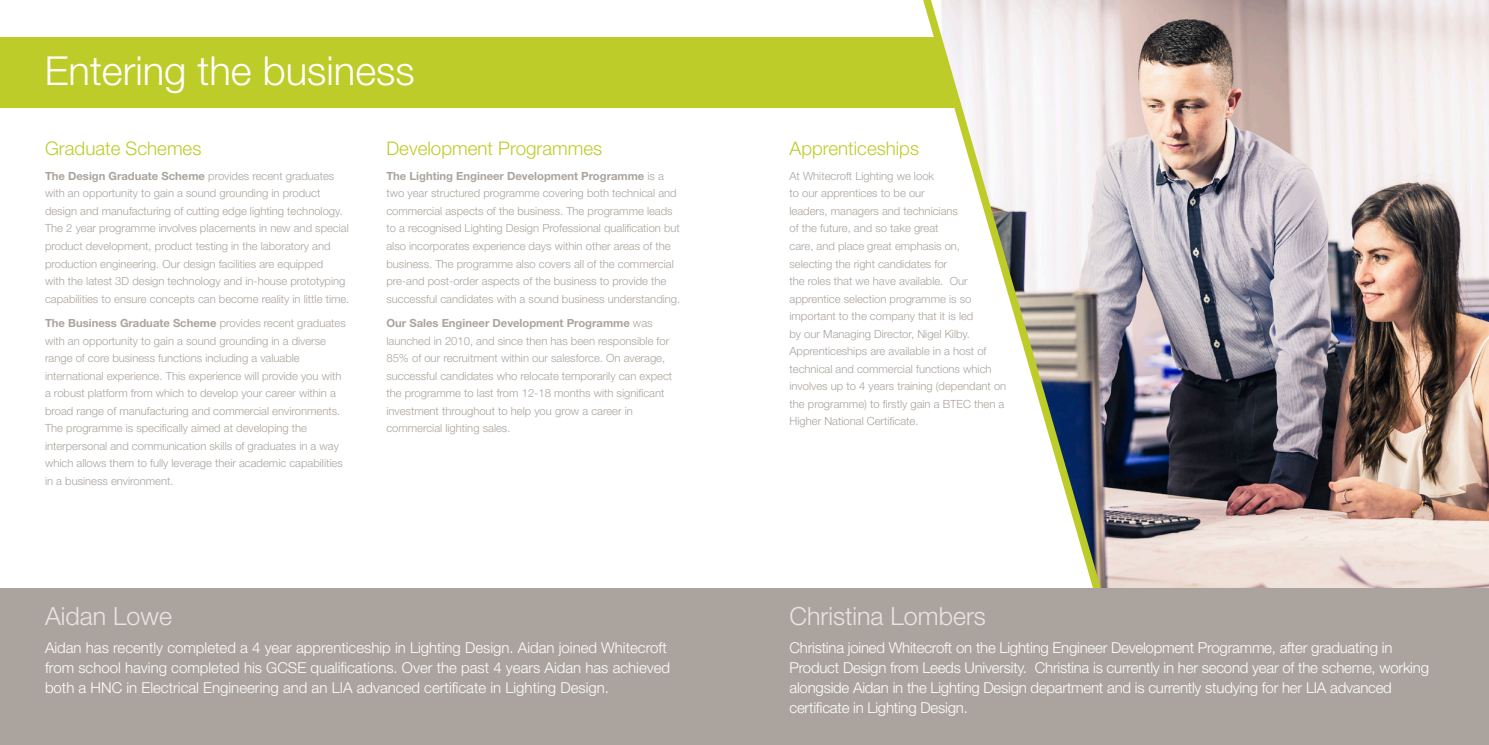
<style>
.page{position:relative;width:1489px;height:745px;background:#fff}
.page>*{position:absolute;margin:0;border:0;box-sizing:border-box;transform-origin:0 0}
.Page_Title{font:300 40px "Helvetica Neue LT Std";color:#fff}
.Extract_Title{font:300 25px "Helvetica Neue LT Std";color:#e8e5e3}
.Para_Headers_15pt{font:300 18.75px "Helvetica Neue LT Std";color:#becc2a}
.Extract{font:300 15px/20px "Helvetica Neue LT Std";letter-spacing:-.015em;color:#fff}
.Body_Text{font:300 11.25px/17.5px "Helvetica Neue LT Std";color:#aba49e}
.Para_Headers_15pt-2{font:300 11.25px/17.5px "Helvetica Neue LT Std";color:#aba49e}
.s1{font-weight:700}
</style>
<div class="page">
<div style="left:0;top:37px;width:1488px;height:71px;background:#becc2a"></div>
<img style="left:1155px;top:0;width:333px;height:588px">
<svg style="left:923px;top:0;width:232px;height:588px"></svg>
<div style="left:0;top:588px;width:1488px;height:156px;background:#aba49e"></div>
<p class="Page_Title" style="left:45px;top:46px;width:371px">Entering the business</p>
<p class="Para_Headers_15pt" style="left:45px;top:137px;width:158px">Graduate Schemes</p>
<p class="Para_Headers_15pt-2" style="left:45px;top:167px;width:306px"><span class="s1">The Design Graduate Scheme</span> provides recent graduates with an opportunity to gain a sound grounding in product design and manufacturing of cutting edge lighting technology.<br>The 2 year programme involves placements in new and special product development, product testing in the laboratory and production engineering. Our design facilities are equipped<br>with the latest 3D design technology and in-house prototyping capabilities to ensure concepts can become reality in little time.</p>
<p class="Para_Headers_15pt-2" style="left:45px;top:314px;width:302px"><span class="s1">The Business Graduate Scheme</span> provides recent graduates with an opportunity to gain a sound grounding in a diverse range of core business functions including a valuable international experience. This experience will provide you with a robust platform from which to develop your career within a broad range of manufacturing and commercial environments.<br>The programme is specifically aimed at developing the interpersonal and communication skills of graduates in a way which allows them to fully leverage their academic capabilities in a business environment.</p>
<p class="Para_Headers_15pt" style="left:386px;top:137px;width:217px">Development Programmes</p>
<p class="Body_Text" style="left:386px;top:167px;width:295px"><span class="s1">The Lighting Engineer Development Programme</span> is a two year structured programme covering both technical and commercial aspects of the business. The programme leads to a recognised Lighting Design Professional qualification but also incorporates experience days within other areas of the business. The programme also covers all of the commercial pre-and post-order aspects of the business to provide the successful candidates with a sound business understanding.</p>
<p class="Body_Text" style="left:386px;top:314px;width:287px"><span class="s1">Our Sales Engineer Development Programme</span> was launched in 2010, and since then has been responsible for 85% of our recruitment within our salesforce. On average, successful candidates who relocate temporarily can expect the programme to last from 12-18 months with significant investment throughout to help you grow a career in commercial lighting sales.</p>
<p class="Extract_Title" style="left:45px;top:600px;width:128px">Aidan Lowe</p>
<p class="Extract" style="left:45px;top:636px;width:626px">Aidan has recently completed a 4 year apprenticeship in Lighting Design. Aidan joined Whitecroft from school having completed his GCSE qualifications. Over the past 4 years Aidan has achieved both a HNC in Electrical Engineering and an LIA advanced certificate in Lighting Design.</p>
<p class="Para_Headers_15pt" style="left:789px;top:137px;width:131px">Apprenticeships</p>
<p class="Body_Text" style="left:789px;top:167px;width:218px">At Whitecroft Lighting we look<br>to our apprentices to be our<br>leaders, managers and technicians<br>of the future, and so take great<br>care, and place great emphasis on,<br>selecting the right candidates for<br>the roles that we have available. Our apprentice selection programme is so important to the company that it is led<br>by our Managing Director, Nigel Kilby.<br>Apprenticeships are available in a host of technical and commercial functions which involves up to 4 years training (dependant on the programme) to firstly gain a BTEC then a Higher National Certificate.</p>
<p class="Extract_Title" style="left:789px;top:600px;width:198px">Christina Lombers</p>
<p class="Extract" style="left:789px;top:636px;width:641px">Christina joined Whitecroft on the Lighting Engineer Development Programme, after graduating in Product Design from Leeds University. Christina is currently in her second year of the scheme, working alongside Aidan in the Lighting Design department and is currently studying for her LIA advanced certificate in Lighting Design.</p>
</div>
